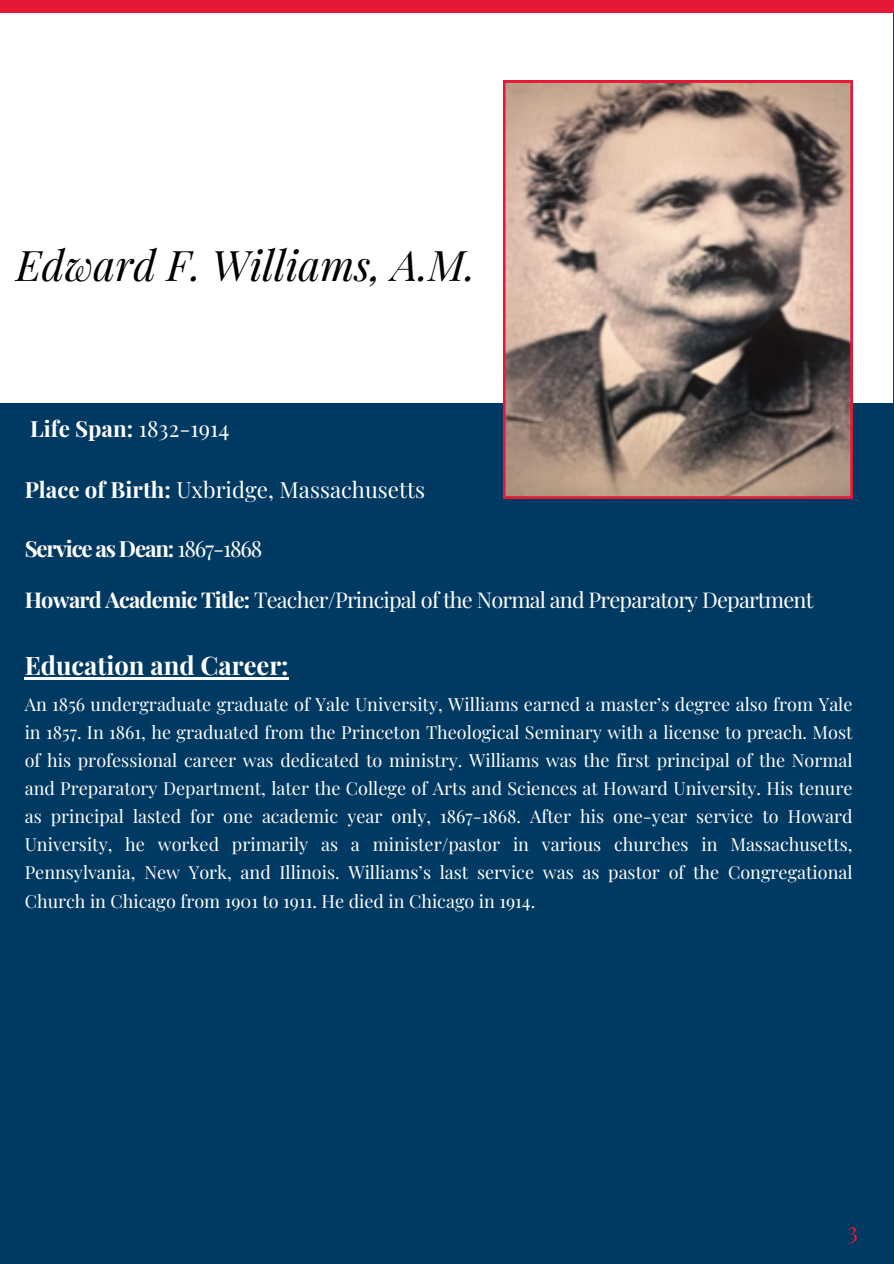
<style>
.page{position:relative;width:894px;height:1264px;background:#fff}
.page>*{position:absolute;margin:0;border:0;box-sizing:border-box;transform-origin:0 0}
.t1{font:italic 42px "Playfair Display";color:#000}
.t2{font:700 25.5px "Playfair Display";color:#fff}
.t3{font:24px "Playfair Display";color:#e51937}
.t4{font:22.2px "Playfair Display";color:#fff}
.t5{font:700 22.2px "Playfair Display";letter-spacing:-.055em;color:#fff}
.t6{font:700 22.2px "Playfair Display";color:#fff}
.t7{font:21.75px "Playfair Display";letter-spacing:-.035em;color:#fff}
.t8{font:18px/28.2px "Playfair Display";color:#fff;text-align:justify}
.s1{font-weight:400}
.s2{font-weight:700}
</style>
<div class="page">
<div style="left:0;top:0;width:893px;height:1263px;background:#003a63"></div>
<div style="left:0;top:9px;width:892px;height:394px;background:#fff"></div>
<svg style="left:503px;top:81px;width:349px;height:417px"></svg>
<div style="left:0;top:0;width:893px;height:12px;background:#e51937"></div>
<hr style="left:25px;top:677px;width:263px;height:3px;background:#fff">
<p class="t1" style="left:16px;top:235px;width:460px">Edward F. Williams, A.M.</p>
<h1 class="t6" style="left:30px;top:413px;width:200px">Life Span: <span class="s1">1832-1914</span></h1>
<h3 class="t4" style="left:25px;top:473px;width:401px"><span class="s2">Place of Birth:</span> Uxbridge, Massachusetts</h3>
<h3 class="t5" style="left:25px;top:533px;width:239px">Service as Dean: <span class="s1">1867-1868</span></h3>
<h3 class="t7" style="left:25px;top:584px;width:790px"><span class="s2">Howard Academic Title:</span> Teacher/Principal of the Normal and Preparatory Department</h3>
<h2 class="t2" style="left:25px;top:647px;width:265px">Education and Career:</h2>
<h3 class="t8" style="left:25px;top:689px;width:829px">An 1856 undergraduate graduate of Yale University, Williams earned a master’s degree also from Yale in 1857. In 1861, he graduated from the Princeton Theological Seminary with a license to preach. Most of his professional career was dedicated to ministry. Williams was the first principal of the Normal and Preparatory Department, later the College of Arts and Sciences at Howard University. His tenure as principal lasted for one academic year only, 1867-1868. After his one-year service to Howard University, he worked primarily as a minister/pastor in various churches in Massachusetts, Pennsylvania, New York, and Illinois. Williams’s last service was as pastor of the Congregational Church in Chicago from 1901 to 1911. He died in Chicago in 1914.</h3>
<p class="t3" style="left:846px;top:1213px;width:12px">3</p>
</div>
